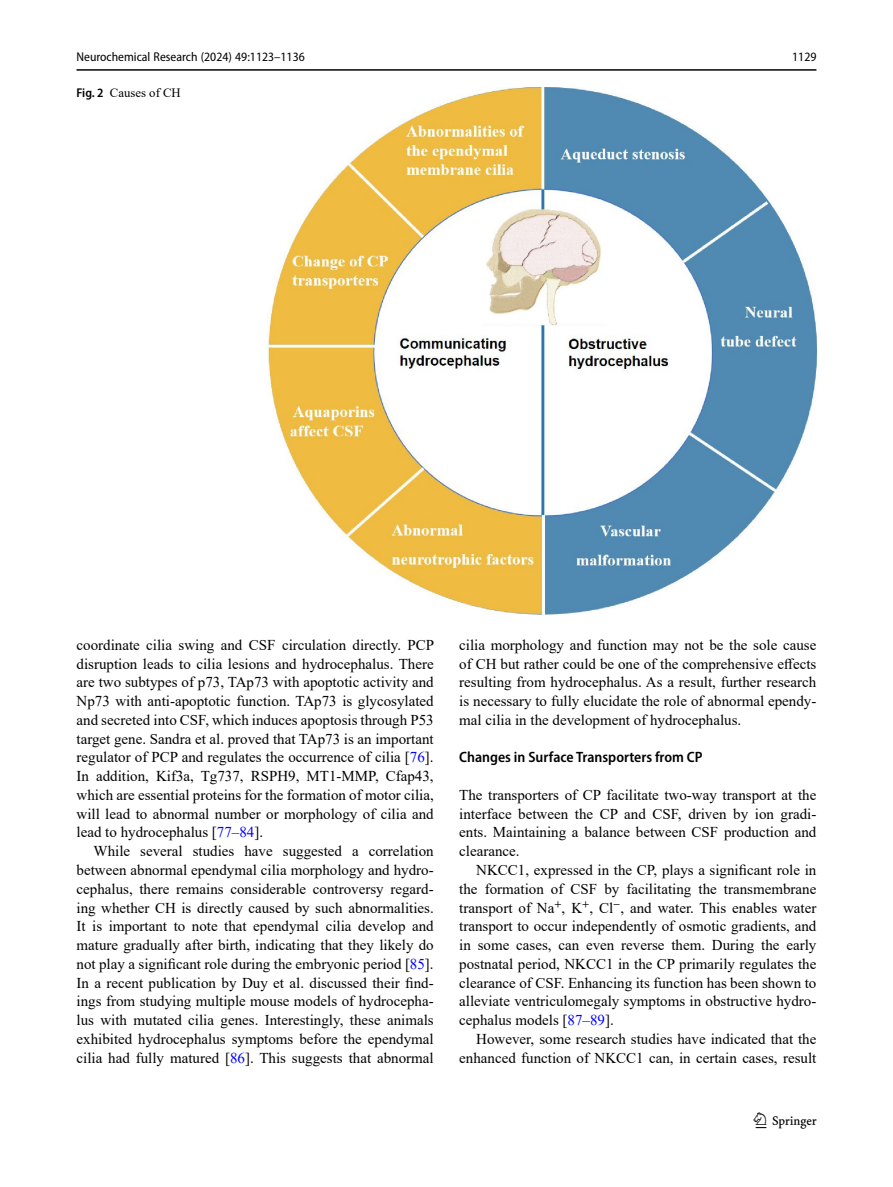
<style>
.page{position:relative;width:893px;height:1187px;background:#fff}
.page>*{position:absolute;margin:0;border:0;box-sizing:border-box;transform-origin:0 0}
.t1{font:22.5px "Springnew";color:#000}
.Body_Text_Indent{font:15px/18.8px "Times New Roman";color:#000;text-align:justify}
.Body_Text{font:15px/18.8px "Times New Roman";color:#000;text-align:justify}
.Head_3{font:600 semi-condensed 15px "Myriad Pro";color:#000}
.t2{font:semi-condensed 12.75px "Myriad Pro";color:#000}
.Figure_Caption_Side{font:12.75px "Times New Roman";color:#000}
.s1{font-family:"Myriad Pro";font-weight:600;font-stretch:semi-condensed}
.s2{color:#00f}
</style>
<div class="page">
<hr style="left:77px;top:69px;width:739px;height:2px;background:#000">
<img style="left:268px;top:87px;width:548px;height:527px">
<p class="t2" style="left:77px;top:49px;width:230px">Neurochemical Research (2024) 49:1123–1136</p>
<p class="Figure_Caption_Side" style="left:77px;top:83px;width:106px"><span class="s1">Fig. 2</span> Causes of CH</p>
<p class="t2" style="left:792px;top:49px;width:26px">1129</p>
<p class="Body_Text_Indent" style="left:77px;top:635px;width:359px">coordinate cilia swing and CSF circulation directly. PCP disruption leads to cilia lesions and hydrocephalus. There are two subtypes of p73, TAp73 with apoptotic activity and Np73 with anti-apoptotic function. TAp73 is glycosylated and secreted into CSF, which induces apoptosis through P53 target gene. Sandra et al. proved that TAp73 is an important regulator of PCP and regulates the occurrence of cilia [<span class="s2">76</span>].<br>In addition, Kif3a, Tg737, RSPH9, MT1-MMP, Cfap43, which are essential proteins for the formation of motor cilia, will lead to abnormal number or morphology of cilia and lead to hydrocephalus [<span class="s2">77</span>–<span class="s2">84</span>].</p>
<p class="Body_Text_Indent" style="left:77px;top:841px;width:359px;text-indent:17px">While several studies have suggested a correlation between abnormal ependymal cilia morphology and hydro&shy;cephalus, there remains considerable controversy regard&shy;ing whether CH is directly caused by such abnormalities.<br>It is important to note that ependymal cilia develop and mature gradually after birth, indicating that they likely do not play a significant role during the embryonic period [<span class="s2">85</span>].<br>In a recent publication by Duy et al. discussed their find&shy;ings from studying multiple mouse models of hydrocepha&shy;lus with mutated cilia genes. Interestingly, these animals exhibited hydrocephalus symptoms before the ependymal cilia had fully matured [<span class="s2">86</span>]. This suggests that abnormal</p>
<p class="Body_Text_Indent" style="left:459px;top:635px;width:359px">cilia morphology and function may not be the sole cause of CH but rather could be one of the comprehensive effects resulting from hydrocephalus. As a result, further research is necessary to fully elucidate the role of abnormal ependy&shy;mal cilia in the development of hydrocephalus.</p>
<p class="Head_3" style="left:459px;top:748px;width:245px">Changes in Surface Transporters from CP</p>
<p class="Body_Text" style="left:459px;top:785px;width:359px">The transporters of CP facilitate two-way transport at the interface between the CP and CSF, driven by ion gradi&shy;ents. Maintaining a balance between CSF production and clearance.</p>
<p class="Body_Text_Indent" style="left:459px;top:860px;width:359px;text-indent:17px">NKCC1, expressed in the CP, plays a significant role in the formation of CSF by facilitating the transmembrane transport of Na<sup>+</sup>, K<sup>+</sup>, Cl<sup>−</sup>, and water. This enables water transport to occur independently of osmotic gradients, and in some cases, can even reverse them. During the early postnatal period, NKCC1 in the CP primarily regulates the clearance of CSF. Enhancing its function has been shown to alleviate ventriculomegaly symptoms in obstructive hydro&shy;cephalus models [<span class="s2">87</span>–<span class="s2">89</span>].</p>
<p class="Body_Text_Indent" style="left:459px;top:1028px;width:359px;text-align:right">However, some research studies have indicated that the enhanced function of NKCC1 can, in certain cases, result</p>
<h1 class="t1" style="left:756px;top:1107px;width:63px">1 3</h1>
</div>
